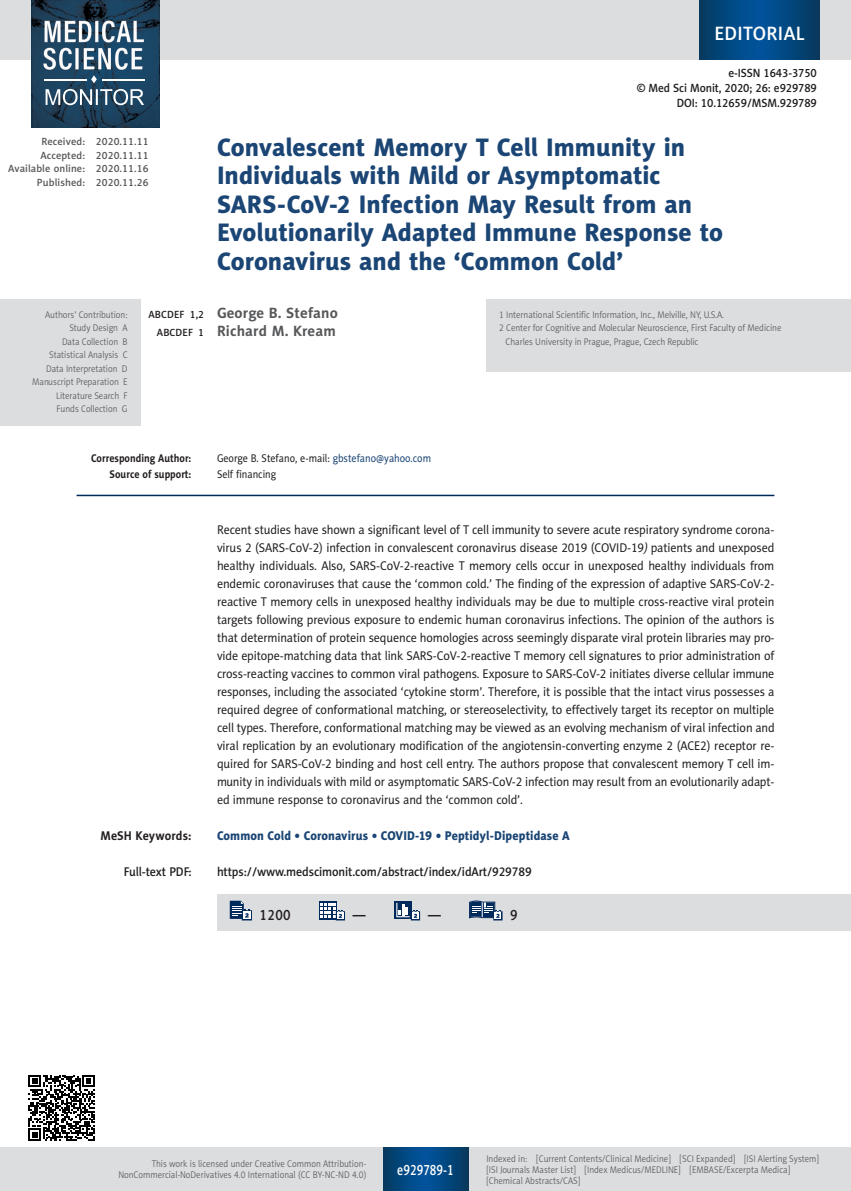
<style>
.page{position:relative;width:851px;height:1191px;background:#fff}
.page>*{position:absolute;margin:0;border:0;box-sizing:border-box;transform-origin:0 0}
.MSM_Tytul{font:25.5px/28.5px "Naomi Sans EFN Heavy";color:#1a4574}
.t1{font:19.5px "Naomi Sans EFN Medium";letter-spacing:.01em;color:#fff}
.MSM_Autorzy{font:700 15px "Naomi Sans EFN";letter-spacing:.01em;color:#57585a}
.MSM_e-PAGINA{font:15px "Naomi Sans EFN Medium";color:#fff;scale:.8 1}
.MSM_dane{font:15px "Naomi Sans EFN Medium";color:#231f20;scale:.9 1}
.MSM_Summary_body{font:12.75px/18px "Naomi Sans EFN";letter-spacing:-.01em;color:#231f20;text-align:justify;scale:.95 1}
.MSM_full_text_pdf{font:12.75px "Naomi Sans EFN Medium";letter-spacing:-.01em;color:#231f20;scale:.95 1}
.MSM_keywords{font:12.75px "Naomi Sans EFN Heavy";letter-spacing:.005em;color:#1a4574;scale:.95 1}
.MSM_keywords-2{font:700 12.75px "Naomi Sans EFN";letter-spacing:.005em;color:#231f20;scale:.95 1}
.MSM_full_text_pdf-2{font:12px "Naomi Sans EFN Medium";letter-spacing:-.01em;color:#231f20;scale:.95 1}
.MSM_Adres{font:11.25px "Naomi Sans EFN";color:#231f20;scale:.9 1}
.MSM_Adres-2{font:700 11.25px "Naomi Sans EFN";color:#231f20;scale:.9 1}
.MSM_Support{font:700 11.25px "Naomi Sans EFN";color:#231f20;scale:.9 1}
.MSM_Support-2{font:11.25px "Naomi Sans EFN";color:#231f20;scale:.9 1}
.t2{font:10.5px "Naomi Sans EFN Medium";letter-spacing:.01em;color:#57585a}
.MSM_Afiliacja{font:9.75px/11.2px "Naomi Sans EFN Light";color:#57585a;scale:.9 1}
.s1{font-family:"Naomi Sans EFN Medium";font-weight:400;font-size:10.5px;color:#231f20}
.s2{color:#1a4574}
.s3{font-style:italic}
</style>
<div class="page">
<div style="left:217px;top:894px;width:633px;height:36px;background:#dcdddf"></div>
<svg style="left:230px;top:900px;width:22px;height:20px"></svg>
<div style="left:319px;top:901px;width:17px;height:18px;background:#00295c"></div>
<svg style="left:320px;top:902px;width:25px;height:18px"></svg>
<div style="left:394px;top:901px;width:18px;height:18px;background:#00295c"></div>
<svg style="left:396px;top:903px;width:24px;height:17px"></svg>
<svg style="left:469px;top:900px;width:33px;height:20px"></svg>
<hr style="left:77px;top:495px;width:697px;height:1px;background:#00295c">
<div style="left:0;top:300px;width:140px;height:126px;background:#dcdddf"></div>
<div style="left:486px;top:300px;width:364px;height:72px;background:#dcdddf"></div>
<svg style="left:28px;top:1075px;width:67px;height:66px"></svg>
<div style="left:0;top:1148px;width:850px;height:43px;background:#dcdddf"></div>
<svg style="left:383px;top:1147px;width:85px;height:43px;background:#02477e"></svg>
<div style="left:0;top:0;width:850px;height:60px;background:#dcdddf"></div>
<img style="left:32px;top:0;width:127px;height:128px">
<img style="left:45px;top:79px;width:41px;height:1px">
<img style="left:103px;top:79px;width:41px;height:1px">
<svg style="left:91px;top:75px;width:6px;height:8px"></svg>
<img style="left:46px;top:89px;width:98px;height:16px">
<svg style="left:699px;top:0;width:120px;height:60px;background:#02477e"></svg>
<h2 class="t1" style="left:714px;top:22px;width:91px">EDITORIAL</h2>
<p class="MSM_full_text_pdf-2" style="left:728px;top:66px;width:95px">e-ISSN 1643-3750</p>
<p class="MSM_full_text_pdf-2" style="left:636px;top:81px;width:191px">© Med Sci Monit, 2020; 26: e929789</p>
<p class="MSM_full_text_pdf-2" style="left:676px;top:96px;width:149px">DOI: 10.12659/MSM.929789</p>
<p class="MSM_Tytul" style="left:217px;top:132px;width:507px">Convalescent Memory T Cell Immunity in Individuals with Mild or Asymptomatic SARS-CoV-2 Infection May Result from an Evolutionarily Adapted Immune Response to Coronavirus and the ‘Common Cold’</p>
<p class="MSM_Autorzy" style="left:148px;top:304px;width:191px"><span class="s1">ABCDEF 1,2</span> George B. Stefano</p>
<p class="MSM_Autorzy" style="left:157px;top:322px;width:180px"><span class="s1">ABCDEF 1</span> Richard M. Kream</p>
<p class="t2" style="left:41px;top:136px;width:109px">Received: 2020.11.11</p>
<p class="t2" style="left:40px;top:149px;width:110px">Accepted: 2020.11.11</p>
<p class="t2" style="left:8px;top:163px;width:142px">Available online: 2020.11.16</p>
<p class="t2" style="left:37px;top:176px;width:113px">Published: 2020.11.26</p>
<p class="MSM_Afiliacja" style="left:45px;top:309px;width:93px">Authors’ Contribution:</p>
<p class="MSM_Afiliacja" style="left:69px;top:322px;width:66px">Study Design A</p>
<p class="MSM_Afiliacja" style="left:62px;top:336px;width:74px">Data Collection B</p>
<p class="MSM_Afiliacja" style="left:49px;top:349px;width:89px">Statistical Analysis C</p>
<p class="MSM_Afiliacja" style="left:46px;top:363px;width:92px">Data Interpretation D</p>
<p class="MSM_Afiliacja" style="left:32px;top:376px;width:107px">Manuscript Preparation E</p>
<p class="MSM_Afiliacja" style="left:56px;top:390px;width:81px">Literature Search F</p>
<p class="MSM_Afiliacja" style="left:57px;top:403px;width:80px">Funds Collection G</p>
<p class="MSM_Afiliacja" style="left:499px;top:309px;width:251px">1 International Scientific Information, Inc., Melville, NY, U.S.A.</p>
<p class="MSM_Afiliacja" style="left:505px;top:321px;width:308px;line-height:13.5px;text-indent:-6px">2 Center for Cognitive and Molecular Neuroscience, First Faculty of Medicine<br>Charles University in Prague, Prague, Czech Republic</p>
<p class="MSM_Adres-2" style="left:91px;top:451px;width:113px">Corresponding Author:</p>
<p class="MSM_Adres" style="left:217px;top:451px;width:239px">George B. Stefano, e-mail: <span class="s2">gbstefano@yahoo.com</span></p>
<p class="MSM_Support" style="left:110px;top:467px;width:92px">Source of support:</p>
<p class="MSM_Support-2" style="left:217px;top:467px;width:67px">Self financing</p>
<p class="MSM_Summary_body" style="left:217px;top:521px;width:588px">Recent studies have shown a significant level of T cell immunity to severe acute respiratory syndrome corona&shy;virus 2 (SARS-CoV-2) infection in convalescent coronavirus disease 2019 (COVID<span class="s3">-</span>19<span class="s3">)</span> patients and unexposed healthy individuals. Also, SARS-CoV-2-reactive T memory cells occur in unexposed healthy individuals from endemic coronaviruses that cause the ‘common cold.’ The finding of the expression of adaptive SARS-CoV-2- reactive T memory cells in unexposed healthy individuals may be due to multiple cross-reactive viral protein targets following previous exposure to endemic human coronavirus infections. The opinion of the authors is that determination of protein sequence homologies across seemingly disparate viral protein libraries may pro&shy;vide epitope-matching data that link SARS-CoV-2-reactive T memory cell signatures to prior administration of cross-reacting vaccines to common viral pathogens. Exposure to SARS-CoV-2 initiates diverse cellular immune responses, including the associated ‘cytokine storm’. Therefore, it is possible that the intact virus possesses a required degree of conformational matching, or stereoselectivity, to effectively target its receptor on multiple cell types. Therefore, conformational matching may be viewed as an evolving mechanism of viral infection and viral replication by an evolutionary modification of the angiotensin-converting enzyme 2 (ACE2) receptor re&shy;quired for SARS-CoV-2 binding and host cell entry. The authors propose that convalescent memory T cell im&shy;munity in individuals with mild or asymptomatic SARS-CoV-2 infection may result from an evolutionarily adapt&shy;ed immune response to coronavirus and the ‘common cold’.</p>
<p class="MSM_keywords-2" style="left:100px;top:828px;width:97px">MeSH Keywords:</p>
<p class="MSM_keywords" style="left:217px;top:828px;width:373px">Common Cold • Coronavirus • COVID-19 • Peptidyl-Dipeptidase A</p>
<p class="MSM_full_text_pdf" style="left:124px;top:864px;width:73px">Full-text PDF:</p>
<p class="MSM_full_text_pdf" style="left:217px;top:864px;width:333px">https://www.medscimonit.com/abstract/index/idArt/929789</p>
<p class="MSM_dane" style="left:259px;top:906px;width:36px">1200</p>
<p class="MSM_dane" style="left:352px;top:906px;width:16px">—</p>
<p class="MSM_dane" style="left:427px;top:906px;width:16px">—</p>
<p class="MSM_dane" style="left:510px;top:906px;width:10px">9</p>
<p class="MSM_Afiliacja" style="left:118px;top:1158px;width:277px;text-align:right">This work is licensed under Creative Common Attribution-<br>NonCommercial-NoDerivatives 4.0 International (CC BY-NC-ND 4.0)</p>
<p class="MSM_e-PAGINA" style="left:397px;top:1160px;width:72px">e929789-1</p>
<p class="MSM_Afiliacja" style="left:486px;top:1152px;width:371px">Indexed in: [Current Contents/Clinical Medicine] [SCI Expanded] [ISI Alerting System] [ISI Journals Master List] [Index Medicus/MEDLINE] [EMBASE/Excerpta Medica] [Chemical Abstracts/CAS]</p>
</div>
